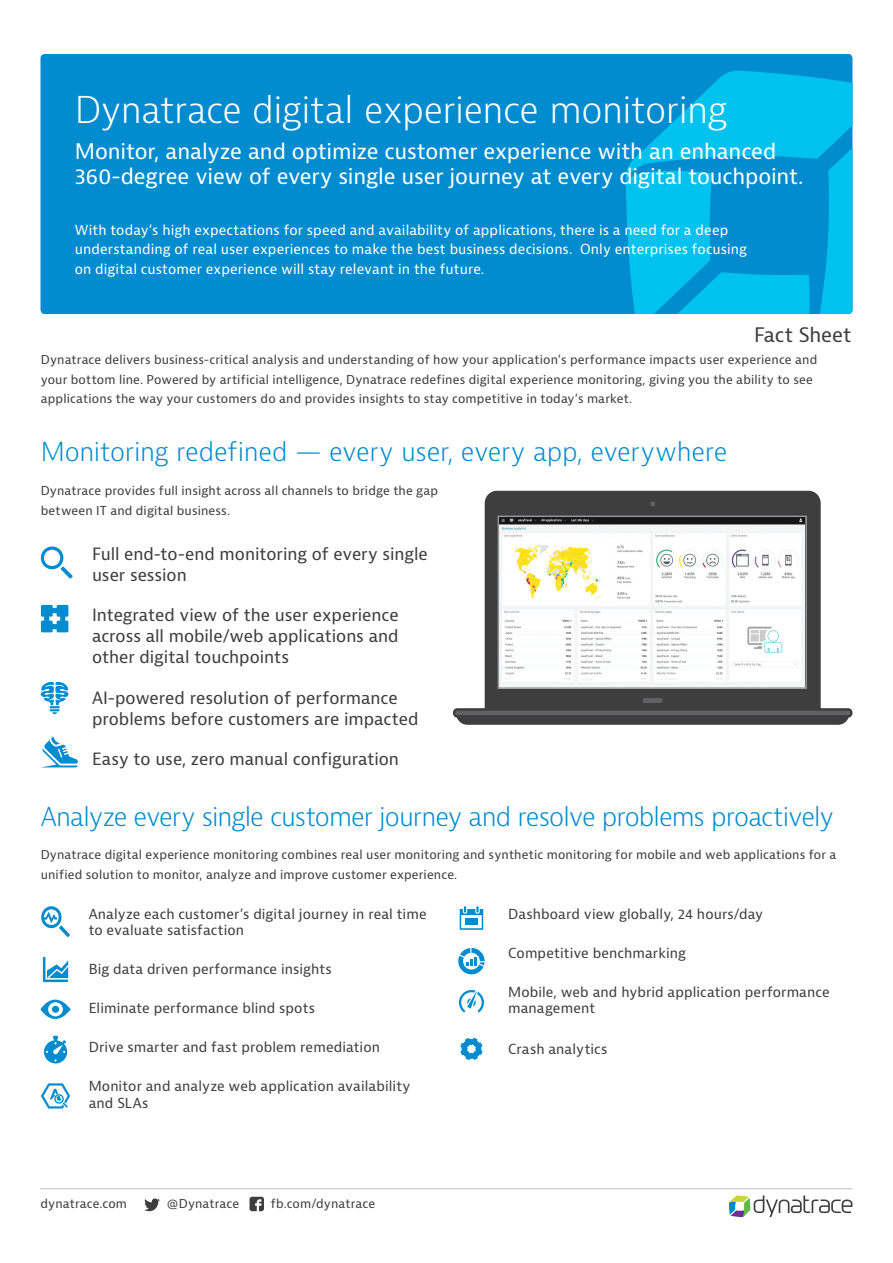
<style>
.page{position:relative;width:893px;height:1263px;background:#fff}
.page>*{position:absolute;margin:0;border:0;box-sizing:border-box;transform-origin:0 0}
.t1{font:300 36px "Bernina Sans";letter-spacing:-.015em;color:#fff}
.t2{font:300 25.5px "Bernina Sans";letter-spacing:-.03em;color:#008ccf}
.t3{font:300 25.5px "Bernina Sans";letter-spacing:-.01em;color:#008ccf}
.t4{font:21px/25.2px "Bernina Sans";letter-spacing:-.01em;color:#fff}
.t5{font:19.5px "Bernina Sans";letter-spacing:-.005em;color:#3e3e3f}
.t6{font:16.5px/21px "Bernina Sans";color:#3e3e3f}
.t7{font:13.5px/16.2px "Bernina Sans";letter-spacing:.005em;color:#3e3e3f}
.t8{font:13.5px/19.5px "Bernina Sans";letter-spacing:.005em;color:#fff}
.t9{font:12px/19.5px "Bernina Sans";letter-spacing:.01em;color:#3e3e3f}
</style>
<div class="page">
<div style="left:41px;top:54px;width:811px;height:260px;background:#008ccf;border-radius:4px"></div>
<svg style="left:626px;top:70px;width:226px;height:244px"></svg>
<hr style="left:40px;top:1188px;width:812px;height:1px;background:#c2c3c6">
<svg style="left:144px;top:1198px;width:16px;height:13px"></svg>
<svg style="left:249px;top:1197px;width:15px;height:14px"></svg>
<svg style="left:729px;top:1195px;width:123px;height:22px"></svg>
<svg style="left:453px;top:491px;width:399px;height:234px;fill:#3e3e3f"></svg>
<svg style="left:650px;top:501px;width:5px;height:5px"></svg>
<hr style="left:455px;top:711px;width:395px;height:4px;background:#616164">
<div style="left:643px;top:698px;width:19px;height:5px;background:#616164"></div>
<img style="left:501px;top:519px;width:303px;height:167px">
<div style="left:498px;top:516px;width:309px;height:173px;border:2px solid #939598"></div>
<svg style="left:42px;top:736px;width:36px;height:31px"></svg>
<svg style="left:41px;top:906px;width:29px;height:31px"></svg>
<svg style="left:40px;top:546px;width:33px;height:33px"></svg>
<svg style="left:40px;top:681px;width:29px;height:33px"></svg>
<svg style="left:41px;top:605px;width:27px;height:27px"></svg>
<svg style="left:458px;top:948px;width:27px;height:26px"></svg>
<svg style="left:41px;top:1083px;width:29px;height:25px"></svg>
<svg style="left:459px;top:990px;width:25px;height:23px"></svg>
<svg style="left:41px;top:1000px;width:30px;height:19px"></svg>
<div style="left:52px;top:1006px;width:7px;height:7px;background:#008ccf;border-radius:50%"></div>
<svg style="left:460px;top:1038px;width:22px;height:22px"></svg>
<svg style="left:44px;top:1036px;width:23px;height:27px"></svg>
<svg style="left:43px;top:957px;width:25px;height:25px"></svg>
<svg style="left:460px;top:906px;width:23px;height:24px"></svg>
<h1 class="t1" style="left:75px;top:86px;width:654px">Dynatrace digital experience monitoring</h1>
<h3 class="t4" style="left:75px;top:139px;width:730px">Monitor, analyze and optimize customer experience with an enhanced<br>360-degree view of every single user journey at every digital touchpoint.</h3>
<p class="t8" style="left:75px;top:221px;width:674px">With today’s high expectations for speed and availability of applications, there is a need for a deep understanding of real user experiences to make the best business decisions. Only enterprises focusing on digital customer experience will stay relevant in the future.</p>
<h3 class="t5" style="left:754px;top:322px;width:99px">Fact Sheet</h3>
<p class="t9" style="left:41px;top:350px;width:778px">Dynatrace delivers business-critical analysis and understanding of how your application’s performance impacts user experience and your bottom line. Powered by artificial intelligence, Dynatrace redefines digital experience monitoring, giving you the ability to see applications the way your customers do and provides insights to stay competitive in today’s market.</p>
<h2 class="t3" style="left:41px;top:435px;width:688px">Monitoring redefined — every user, every app, everywhere</h2>
<p class="t9" style="left:41px;top:481px;width:399px">Dynatrace provides full insight across all channels to bridge the gap between IT and digital business.</p>
<h3 class="t6" style="left:92px;top:544px;width:337px">Full end-to-end monitoring of every single user session</h3>
<h3 class="t6" style="left:92px;top:605px;width:308px;text-align:justify">Integrated view of the user experience across all mobile/web applications and other digital touchpoints</h3>
<h3 class="t6" style="left:92px;top:687px;width:328px">AI-powered resolution of performance problems before customers are impacted</h3>
<h3 class="t6" style="left:92px;top:749px;width:308px">Easy to use, zero manual configuration</h3>
<h2 class="t2" style="left:41px;top:800px;width:795px">Analyze every single customer journey and resolve problems proactively</h2>
<p class="t9" style="left:41px;top:845px;width:797px">Dynatrace digital experience monitoring combines real user monitoring and synthetic monitoring for mobile and web applications for a unified solution to monitor, analyze and improve customer experience.</p>
<p class="t7" style="left:89px;top:906px;width:339px">Analyze each customer’s digital journey in real time to evaluate satisfaction</p>
<p class="t7" style="left:89px;top:961px;width:245px">Big data driven performance insights</p>
<p class="t7" style="left:89px;top:1000px;width:228px">Eliminate performance blind spots</p>
<p class="t7" style="left:89px;top:1039px;width:293px">Drive smarter and fast problem remediation</p>
<p class="t7" style="left:89px;top:1078px;width:323px">Monitor and analyze web application availability and SLAs</p>
<p class="t7" style="left:508px;top:906px;width:256px">Dashboard view globally, 24 hours/day</p>
<p class="t7" style="left:508px;top:945px;width:179px">Competitive benchmarking</p>
<p class="t7" style="left:508px;top:984px;width:323px">Mobile, web and hybrid application performance management</p>
<p class="t7" style="left:508px;top:1041px;width:101px">Crash analytics</p>
<p class="t9" style="left:40px;top:1194px;width:88px">dynatrace.com</p>
<p class="t9" style="left:167px;top:1194px;width:74px">@Dynatrace</p>
<p class="t9" style="left:271px;top:1194px;width:106px">fb.com/dynatrace</p>
</div>
